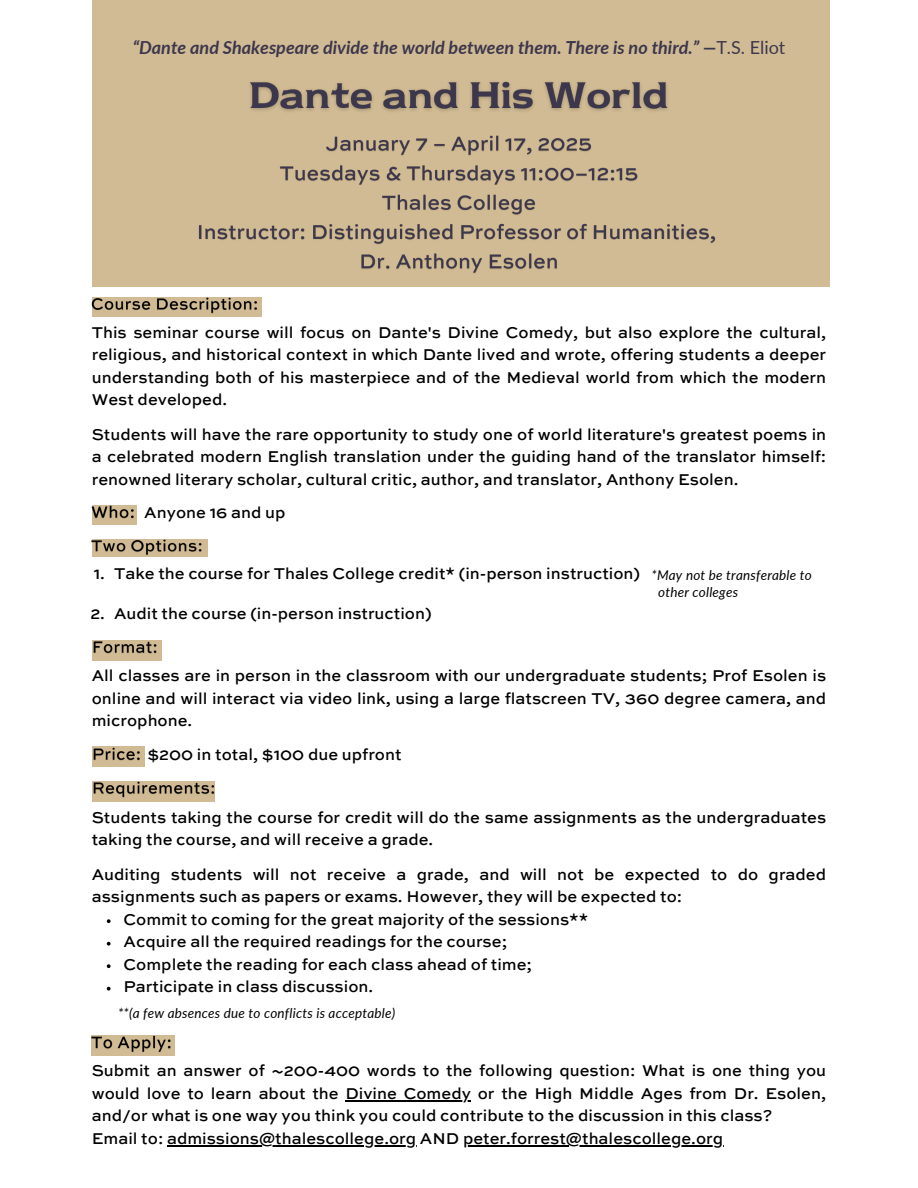
<style>
.page{position:relative;width:918px;height:1188px;background:#fff}
.page>*{position:absolute;margin:0;border:0;box-sizing:border-box;transform-origin:0 0}
.t1{font:italic 700 18px "Lato";color:#3d374d}
.t2{font:500 16.5px/22.5px "Sweet Sans Pro";color:#000}
.t3{font:italic 13.5px "Lato";letter-spacing:.015em;color:#000}
.s1{font-weight:400;font-style:normal}
</style>
<div class="page">
<div style="left:92px;top:0;width:738px;height:287px;background:#d1bb94"></div>
<img style="left:250px;top:81px;width:418px;height:31px">
<img style="left:199px;top:135px;width:517px;height:139px">
<div style="left:92px;top:505px;width:45px;height:19px;background:#d1bb94"></div>
<img style="left:91px;top:505px;width:43px;height:14px">
<div style="left:92px;top:539px;width:116px;height:18px;background:#d1bb94"></div>
<div style="left:92px;top:640px;width:70px;height:20px;background:#d1bb94"></div>
<img style="left:93px;top:641px;width:64px;height:13px">
<div style="left:92px;top:746px;width:53px;height:21px;background:#d1bb94"></div>
<img style="left:93px;top:747px;width:47px;height:14px">
<img style="left:92px;top:781px;width:123px;height:21px">
<svg style="left:107px;top:919px;width:4px;height:4px"></svg>
<svg style="left:107px;top:942px;width:4px;height:4px"></svg>
<svg style="left:107px;top:964px;width:4px;height:4px"></svg>
<svg style="left:107px;top:987px;width:4px;height:4px"></svg>
<img style="left:91px;top:1035px;width:84px;height:21px">
<hr style="left:345px;top:1100px;width:126px;height:1px;background:#000">
<hr style="left:167px;top:1145px;width:249px;height:1px;background:#000">
<hr style="left:463px;top:1145px;width:260px;height:1px;background:#000">
<img style="left:91px;top:539px;width:111px;height:16px">
<img style="left:91px;top:297px;width:170px;height:20px">
<p class="t1" style="left:133px;top:36px;width:654px">“Dante and Shakespeare divide the world between them. There is no third.” —<span class="s1">T.S. Eliot</span></p>
<p class="t2" style="left:92px;top:322px;width:736px;text-align:justify">This seminar course will focus on Dante's Divine Comedy, but also explore the cultural, religious, and historical context in which Dante lived and wrote, offering students a deeper understanding both of his masterpiece and of the Medieval world from which the modern West developed.</p>
<h4 class="t2" style="left:92px;top:424px;width:736px;text-align:justify">Students will have the rare opportunity to study one of world literature's greatest poems in a celebrated modern English translation under the guiding hand of the translator himself: renowned literary scholar, cultural critic, author, and translator, Anthony Esolen.</h4>
<h3 class="t2" style="left:144px;top:502px;width:143px">Anyone 16 and up</h3>
<h3 class="t2" style="left:94px;top:563px;width:548px">1. Take the course for Thales College credit* (in-person instruction)</h3>
<p class="t2" style="left:90px;top:604px;width:343px">2. Audit the course (in-person instruction)</p>
<h3 class="t3" style="left:651px;top:566px;width:162px">*May not be transferable to</h3>
<p class="t3" style="left:658px;top:583px;width:81px">other colleges</p>
<p class="t2" style="left:92px;top:666px;width:736px;text-align:justify">All classes are in person in the classroom with our undergraduate students; Prof Esolen is online and will interact via video link, using a large flatscreen TV, 360 degree camera, and microphone.</p>
<p class="t2" style="left:147px;top:744px;width:256px">$200 in total, $100 due upfront</p>
<p class="t2" style="left:92px;top:807px;width:736px">Students taking the course for credit will do the same assignments as the undergraduates taking the course, and will receive a grade.</p>
<p class="t2" style="left:92px;top:864px;width:736px">Auditing students will not receive a grade, and will not be expected to do graded assignments such as papers or exams. However, they will be expected to:</p>
<p class="t2" style="left:124px;top:909px;width:466px">Commit to coming for the great majority of the sessions**</p>
<h3 class="t2" style="left:124px;top:931px;width:385px">Acquire all the required readings for the course;</h3>
<p class="t2" style="left:124px;top:954px;width:410px">Complete the reading for each class ahead of time;</p>
<h3 class="t2" style="left:124px;top:976px;width:251px">Participate in class discussion.</h3>
<p class="t3" style="left:118px;top:1005px;width:279px">**(a few absences due to conflicts is acceptable)</p>
<h3 class="t2" style="left:92px;top:1061px;width:736px">Submit an answer of ~200-400 words to the following question: What is one thing you would love to learn about the Divine Comedy or the High Middle Ages from Dr. Esolen,</h3>
<h3 class="t2" style="left:92px;top:1106px;width:682px">and/or what is one way you think you could contribute to the discussion in this class?<br>Email to: admissions@thalescollege.org AND peter.forrest@thalescollege.org</h3>
</div>
